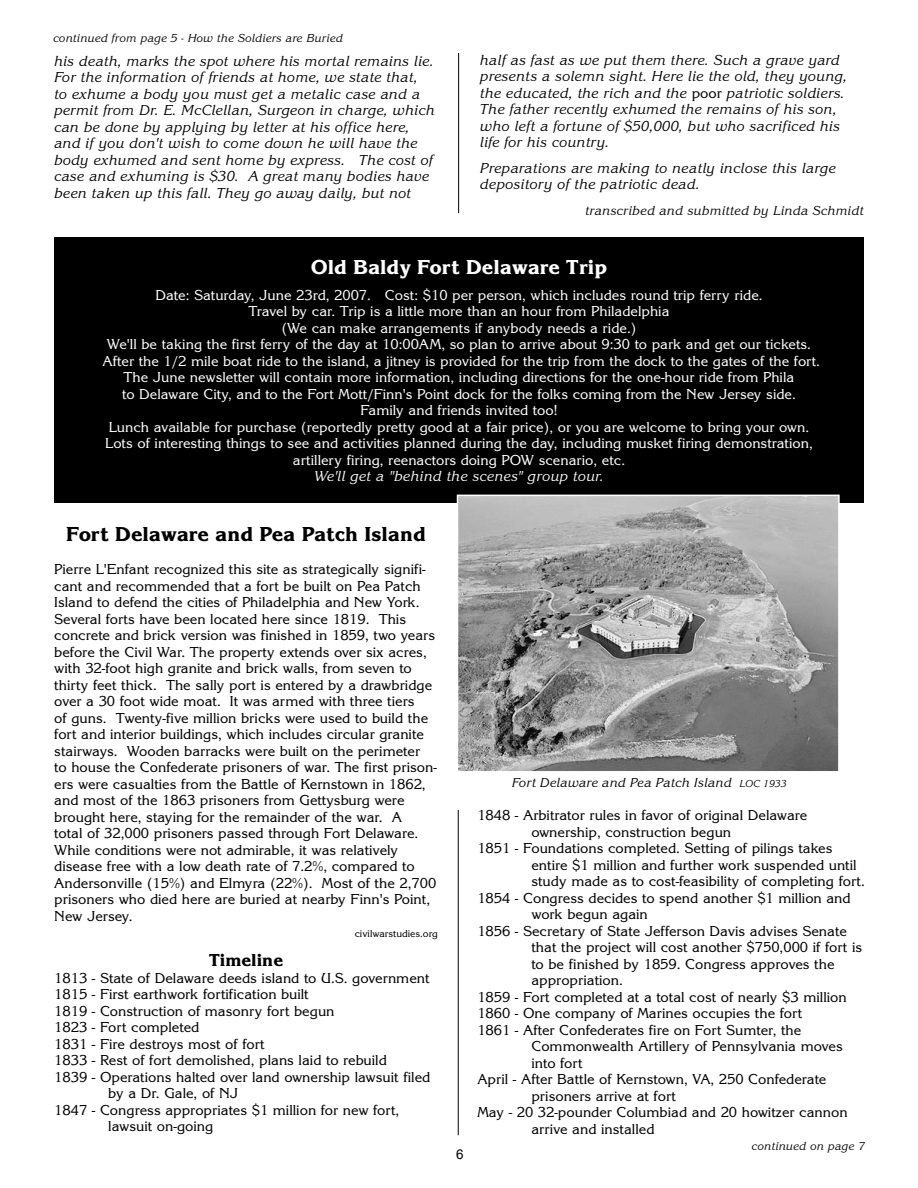
<style>
.page{position:relative;width:918px;height:1188px;background:#fff}
.page>*{position:absolute;margin:0;border:0;box-sizing:border-box;transform-origin:0 0}
.t1{font:21px "Korinna Extra Bold DTC";color:#000}
.t2{font:21px "Korinna Extra Bold DTC";color:#fff}
.t3{font:18px "Korinna Extra Bold DTC";color:#000}
.t4{font:15px/16.5px "Korinna Regular DTC";color:#000}
.t5{font:15px/16.5px "Korinna Regular DTC";color:#fff;text-align:center}
.t6{font:15px/16.5px "Korinna Regular Italic DTC";color:#000}
.t7{font:15px "Korinna Regular Italic DTC";color:#fff}
.t8{font:13.5px "Korinna Regular Italic DTC";color:#000}
.t9{font:13.5px "Arial";color:#000}
.t10{font:12px "Korinna Regular Italic DTC";color:#000}
.t11{font:10.5px "Korinna Regular DTC";color:#000}
.s1{font-family:"Korinna Regular DTC"}
.s2{font-size:10.5px}
</style>
<div class="page">
<hr style="left:458px;top:53px;width:1px;height:160px;background:#000">
<div style="left:54px;top:237px;width:810px;height:266px;background:#000"></div>
<hr style="left:458px;top:810px;width:1px;height:325px;background:#000">
<img style="left:460px;top:498px;width:377px;height:272px">
<div style="left:457px;top:495px;width:383px;height:278px;border:2px solid #fff"></div>
<p class="t10" style="left:53px;top:31px;width:291px">continued from page 5 - How the Soldiers are Buried</p>
<p class="t6" style="left:54px;top:52px;width:382px">his death, marks the spot where his mortal remains lie.<br>For the information of friends at home, we state that,<br>to exhume a body you must get a metalic case and a permit from Dr. E. McClellan, Surgeon in charge, which can be done by applying by letter at his office here, and if you don't wish to come down he will have the body exhumed and sent home by express. The cost of case and exhuming is $30. A great many bodies have been taken up this fall. They go away daily, but not</p>
<p class="t6" style="left:480px;top:51px;width:369px">half as fast as we put them there. Such a grave yard presents a solemn sight. Here lie the old, they young, the educated, the rich and the <span class="s1">poor</span> patriotic soldiers.<br>The father recently exhumed the remains of his son, who left a fortune of $50,000, but who sacrificed his life for his country.</p>
<p class="t6" style="left:480px;top:159px;width:358px">Preparations are making to neatly inclose this large depository of the patriotic dead.</p>
<p class="t8" style="left:585px;top:203px;width:280px">transcribed and submitted by Linda Schmidt</p>
<h1 class="t2" style="left:311px;top:256px;width:298px">Old Baldy Fort Delaware Trip</h1>
<p class="t5" style="left:103px;top:287px;width:719px">Date: Saturday, June 23rd, 2007. Cost: $10 per person, which includes round trip ferry ride.<br>Travel by car. Trip is a little more than an hour from Philadelphia<br>(We can make arrangements if anybody needs a ride.)<br>We'll be taking the first ferry of the day at 10:00AM, so plan to arrive about 9:30 to park and get our tickets.<br>After the 1/2 mile boat ride to the island, a jitney is provided for the trip from the dock to the gates of the fort.<br>The June newsletter will contain more information, including directions for the one-hour ride from Phila<br>to Delaware City, and to the Fort Mott/Finn's Point dock for the folks coming from the New Jersey side.<br>Family and friends invited too!<br>Lunch available for purchase (reportedly pretty good at a fair price), or you are welcome to bring your own.<br>Lots of interesting things to see and activities planned during the day, including musket firing demonstration, artillery firing, reenactors doing POW scenario, etc.</p>
<p class="t7" style="left:314px;top:468px;width:291px">We'll get a "behind the scenes" group tour.</p>
<h1 class="t1" style="left:66px;top:522px;width:361px">Fort Delaware and Pea Patch Island</h1>
<p class="t4" style="left:54px;top:561px;width:384px">Pierre L'Enfant recognized this site as strategically signifi&shy;cant and recommended that a fort be built on Pea Patch Island to defend the cities of Philadelphia and New York.<br>Several forts have been located here since 1819. This concrete and brick version was finished in 1859, two years before the Civil War. The property extends over six acres, with 32-foot high granite and brick walls, from seven to thirty feet thick. The sally port is entered by a drawbridge over a 30 foot wide moat. It was armed with three tiers<br>of guns. Twenty-five million bricks were used to build the fort and interior buildings, which includes circular granite stairways. Wooden barracks were built on the perimeter<br>to house the Confederate prisoners of war. The first prison&shy;ers were casualties from the Battle of Kernstown in 1862, and most of the 1863 prisoners from Gettysburg were brought here, staying for the remainder of the war. A<br>total of 32,000 prisoners passed through Fort Delaware.<br>While conditions were not admirable, it was relatively disease free with a low death rate of 7.2%, compared to Andersonville (15%) and Elmyra (22%). Most of the 2,700 prisoners who died here are buried at nearby Finn's Point, New Jersey.</p>
<p class="t11" style="left:355px;top:928px;width:85px">civilwarstudies.org</p>
<p class="t3" style="left:209px;top:950px;width:76px">Timeline</p>
<p class="t4" style="left:54px;top:970px;width:377px">1813 - State of Delaware deeds island to U.S. government</p>
<p class="t4" style="left:54px;top:986px;width:256px">1815 - First earthwork fortification built</p>
<p class="t4" style="left:54px;top:1003px;width:282px">1819 - Construction of masonry fort begun</p>
<p class="t4" style="left:54px;top:1019px;width:147px">1823 - Fort completed</p>
<p class="t4" style="left:54px;top:1036px;width:212px">1831 - Fire destroys most of fort</p>
<p class="t4" style="left:54px;top:1052px;width:334px">1833 - Rest of fort demolished, plans laid to rebuild</p>
<p class="t4" style="left:54px;top:1069px;width:378px">1839 - Operations halted over land ownership lawsuit filed</p>
<p class="t4" style="left:108px;top:1085px;width:131px">by a Dr. Gale, of NJ</p>
<p class="t4" style="left:54px;top:1102px;width:347px">1847 - Congress appropriates $1 million for new fort,</p>
<p class="t4" style="left:108px;top:1118px;width:107px">lawsuit on-going</p>
<p class="t9" style="left:456px;top:1145px;width:9px">6</p>
<p class="t8" style="left:512px;top:776px;width:277px">Fort Delaware and Pea Patch Island <span class="s2">LOC 1933</span></p>
<p class="t4" style="left:477px;top:807px;width:331px">1848 - Arbitrator rules in favor of original Delaware</p>
<p class="t4" style="left:531px;top:824px;width:201px">ownership, construction begun</p>
<p class="t4" style="left:477px;top:840px;width:357px">1851 - Foundations completed. Setting of pilings takes</p>
<p class="t4" style="left:531px;top:857px;width:327px">entire $1 million and further work suspended until</p>
<p class="t4" style="left:531px;top:873px;width:335px">study made as to cost-feasibility of completing fort.</p>
<p class="t4" style="left:477px;top:890px;width:375px">1854 - Congress decides to spend another $1 million and</p>
<p class="t4" style="left:531px;top:906px;width:118px">work begun again</p>
<p class="t4" style="left:477px;top:923px;width:371px">1856 - Secretary of State Jefferson Davis advises Senate</p>
<p class="t4" style="left:531px;top:939px;width:332px">that the project will cost another $750,000 if fort is</p>
<p class="t4" style="left:531px;top:956px;width:305px">to be finished by 1859. Congress approves the</p>
<p class="t4" style="left:531px;top:972px;width:93px">appropriation.</p>
<p class="t4" style="left:477px;top:989px;width:371px">1859 - Fort completed at a total cost of nearly $3 million</p>
<p class="t4" style="left:477px;top:1005px;width:326px">1860 - One company of Marines occupies the fort</p>
<p class="t4" style="left:477px;top:1022px;width:325px">1861 - After Confederates fire on Fort Sumter, the</p>
<p class="t4" style="left:531px;top:1038px;width:313px">Commonwealth Artillery of Pennsylvania moves</p>
<p class="t4" style="left:531px;top:1055px;width:53px">into fort</p>
<p class="t4" style="left:477px;top:1071px;width:351px">April - After Battle of Kernstown, VA, 250 Confederate</p>
<p class="t4" style="left:531px;top:1088px;width:146px">prisoners arrive at fort</p>
<p class="t4" style="left:477px;top:1104px;width:372px">May - 20 32-pounder Columbiad and 20 howitzer cannon</p>
<p class="t4" style="left:531px;top:1121px;width:125px">arrive and installed</p>
<p class="t10" style="left:752px;top:1139px;width:115px">continued on page 7</p>
</div>
